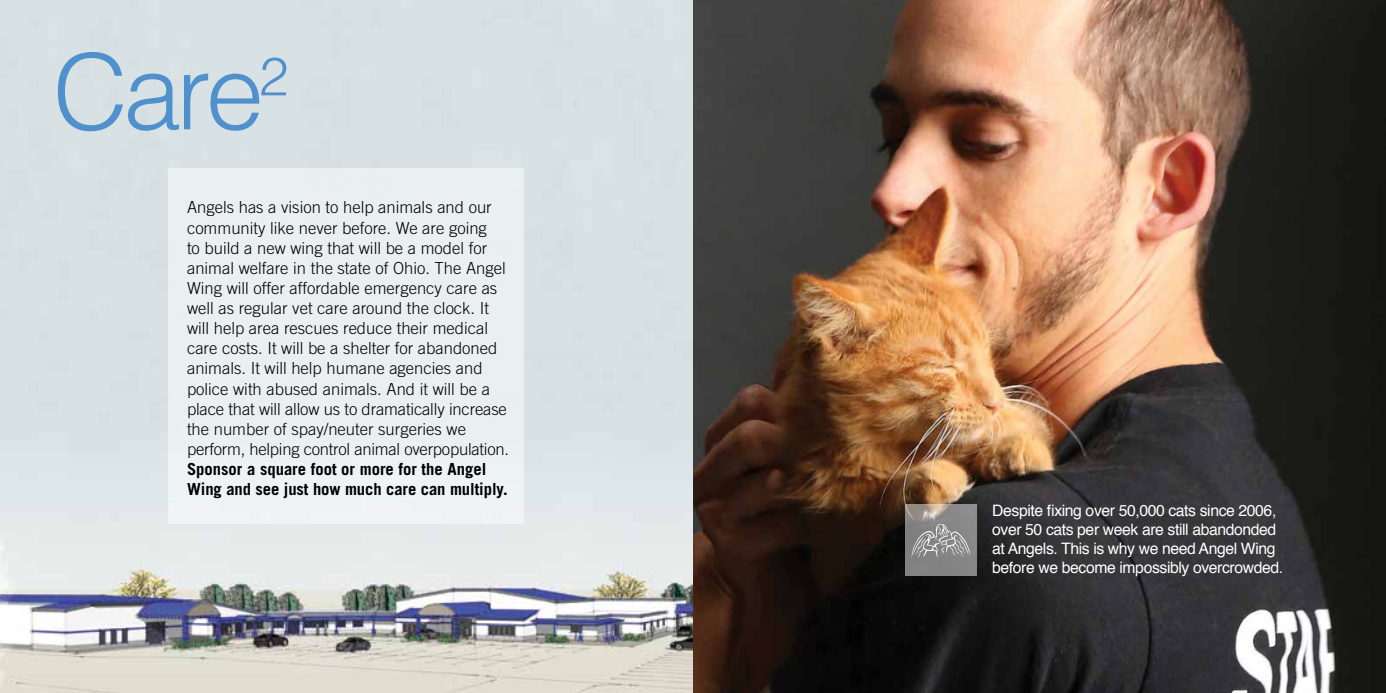
<style>
.page{position:relative;width:1386px;height:693px;background:#fff}
.page>*{position:absolute;margin:0;border:0;box-sizing:border-box;transform-origin:0 0}
.t1{font:300 104.65px "Helvetica";color:#5091cd}
.t2{font:300 16.62px/20.1px "Trade Gothic";color:#000}
.t3{font:700 16.62px/20.1px "Trade Gothic";letter-spacing:-.005em;color:#000}
.t4{font:15.75px/18.9px "Helvetica";letter-spacing:-.025em;color:#fff}
</style>
<div class="page">
<img style="left:0;top:0;width:1386px;height:693px">
<div style="left:169px;top:169px;width:355px;height:355px;background:#eaf0f1"></div>
<svg style="left:905px;top:504px;width:72px;height:71px;fill:#878785"></svg>
<svg style="left:912px;top:524px;width:58px;height:34px"></svg>
<h1 class="t1" style="left:53px;top:3px;width:237px">Care<sup>2</sup></h1>
<p class="t2" style="left:187px;top:197px;width:323px">Angels has a vision to help animals and our community like never before. We are going<br>to build a new wing that will be a model for animal welfare in the state of Ohio. The Angel Wing will offer affordable emergency care as well as regular vet care around the clock. It will help area rescues reduce their medical care costs. It will be a shelter for abandoned animals. It will help humane agencies and police with abused animals. And it will be a place that will allow us to dramatically increase the number of spay/neuter surgeries we perform, helping control animal overpopulation.</p>
<p class="t3" style="left:187px;top:459px;width:322px">Sponsor a square foot or more for the Angel<br>Wing and see just how much care can multiply.</p>
<p class="t4" style="left:992px;top:502px;width:292px">Despite fixing over 50,000 cats since 2006, over 50 cats per week are still abandonded at Angels. This is why we need Angel Wing before we become impossibly overcrowded.</p>
</div>
